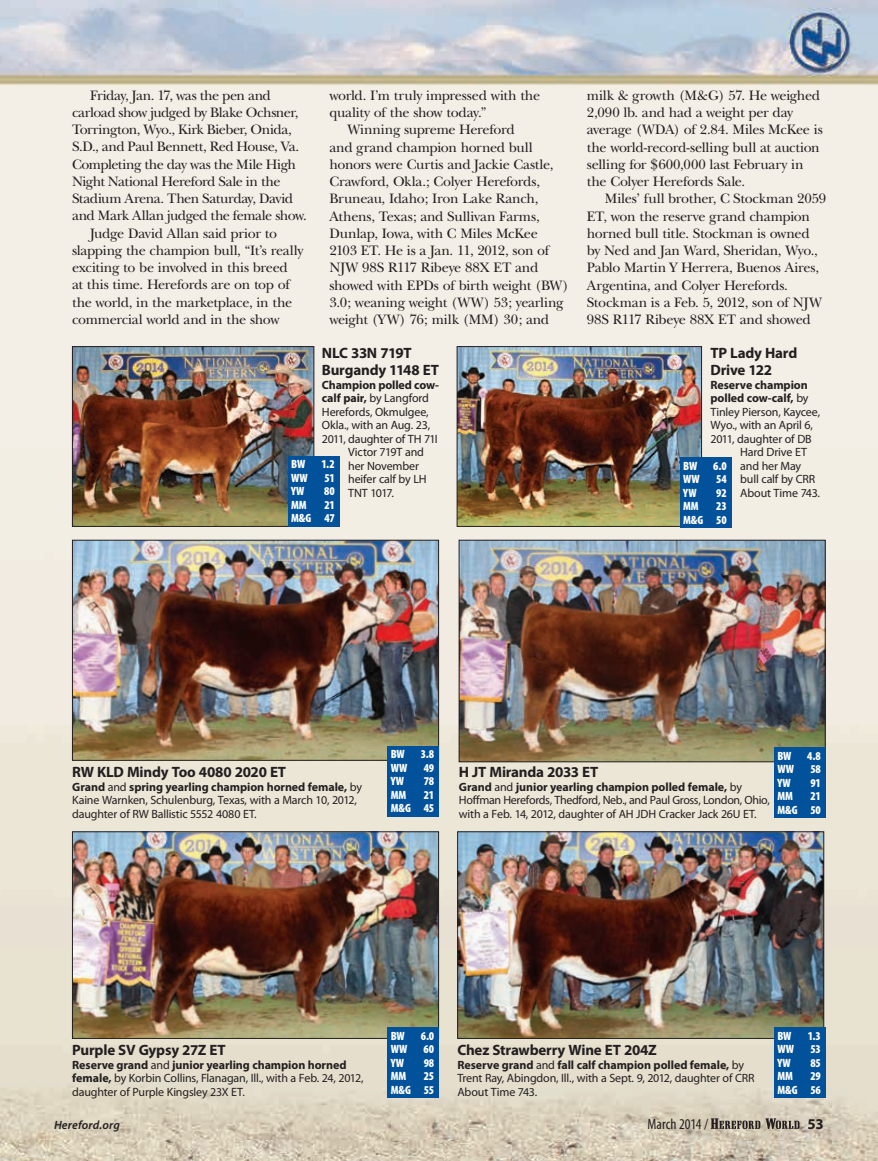
<style>
.page{position:relative;width:878px;height:1161px;background:#fff}
.page>*{position:absolute;margin:0;border:0;box-sizing:border-box;transform-origin:0 0}
.t1{font:700 15px/17.2px "Myriad Pro";letter-spacing:-.015em;color:#231f20}
.t2{font:condensed 15px "Myriad Pro";color:#231f20}
.t3{font:14.25px/17.2px "New Baskerville";letter-spacing:-.025em;color:#231f20}
.t4{font:14.25px "New Baskerville";letter-spacing:-.005em;color:#231f20}
.t5{font:12px/13.5px "Myriad Pro";letter-spacing:-.015em;color:#231f20}
.t6{font:900 condensed 12px/13.5px "Myriad Pro";letter-spacing:-.015em;color:#fff;text-align:right}
.t7{font:700 12px "Myriad Pro";letter-spacing:-.01em;color:#231f20}
.t8{font:italic 600 12px "Myriad Pro";letter-spacing:.015em;color:#231f20}
.s1{font-weight:700}
.s2{font-weight:400}
</style>
<div class="page">
<img style="left:0;top:0;width:878px;height:1161px">
<img style="left:74px;top:542px;width:363px;height:217px">
<div style="left:72px;top:540px;width:367px;height:221px;border:1px solid #231f20"></div>
<div style="left:388px;top:746px;width:51px;height:71px;background:#01519b"></div>
<img style="left:461px;top:542px;width:362px;height:218px">
<div style="left:459px;top:540px;width:366px;height:222px;border:1px solid #231f20"></div>
<div style="left:774px;top:748px;width:51px;height:70px;background:#01519b"></div>
<img style="left:74px;top:834px;width:363px;height:203px">
<div style="left:72px;top:832px;width:367px;height:207px;border:1px solid #231f20"></div>
<div style="left:388px;top:1028px;width:51px;height:70px;background:#01519b"></div>
<img style="left:459px;top:834px;width:362px;height:203px">
<div style="left:457px;top:832px;width:366px;height:207px;border:1px solid #231f20"></div>
<div style="left:774px;top:1028px;width:51px;height:70px;background:#01519b"></div>
<img style="left:74px;top:349px;width:238px;height:176px">
<div style="left:72px;top:347px;width:242px;height:180px;border:1px solid #231f20"></div>
<div style="left:288px;top:456px;width:51px;height:71px;background:#01519b"></div>
<img style="left:459px;top:349px;width:240px;height:176px">
<div style="left:457px;top:347px;width:244px;height:180px;border:1px solid #231f20"></div>
<div style="left:680px;top:458px;width:51px;height:70px;background:#01519b"></div>
<svg style="left:710px;top:1118px;width:89px;height:11px"></svg>
<p class="t3" style="left:90px;top:87px;width:182px">Friday, Jan. 17, was the pen and</p>
<p class="t3" style="left:72px;top:104px;width:228px">carload show judged by Blake Ochsner,</p>
<p class="t3" style="left:72px;top:121px;width:221px">Torrington, Wyo., Kirk Bieber, Onida,</p>
<p class="t3" style="left:72px;top:138px;width:228px">S.D., and Paul Bennett, Red House, Va.</p>
<p class="t3" style="left:72px;top:156px;width:225px">Completing the day was the Mile High</p>
<p class="t3" style="left:72px;top:173px;width:210px">Night National Hereford Sale in the</p>
<p class="t3" style="left:72px;top:190px;width:223px">Stadium Arena. Then Saturday, David</p>
<p class="t3" style="left:72px;top:207px;width:236px">and Mark Allan judged the female show.</p>
<p class="t3" style="left:90px;top:225px;width:188px">Judge David Allan said prior to</p>
<p class="t3" style="left:72px;top:242px;width:233px">slapping the champion bull, “It’s really</p>
<p class="t3" style="left:72px;top:259px;width:217px">exciting to be involved in this breed</p>
<p class="t3" style="left:72px;top:276px;width:219px">at this time. Herefords are on top of</p>
<p class="t3" style="left:72px;top:294px;width:222px">the world, in the marketplace, in the</p>
<p class="t3" style="left:72px;top:311px;width:209px">commercial world and in the show</p>
<p class="t3" style="left:329px;top:87px;width:212px">world. I’m truly impressed with the</p>
<p class="t3" style="left:329px;top:104px;width:158px">quality of the show today.”</p>
<p class="t3" style="left:347px;top:121px;width:169px">Winning supreme Hereford</p>
<p class="t3" style="left:329px;top:138px;width:205px">and grand champion horned bull</p>
<p class="t3" style="left:329px;top:156px;width:225px">honors were Curtis and Jackie Castle,</p>
<p class="t3" style="left:329px;top:173px;width:212px">Crawford, Okla.; Colyer Herefords,</p>
<p class="t3" style="left:329px;top:190px;width:210px">Bruneau, Idaho; Iron Lake Ranch,</p>
<p class="t4" style="left:329px;top:208px;width:212px">Athens, Texas; and Sullivan Farms,</p>
<p class="t3" style="left:329px;top:225px;width:210px">Dunlap, Iowa, with C Miles McKee</p>
<p class="t3" style="left:329px;top:242px;width:221px">2103 ET. He is a Jan. 11, 2012, son of</p>
<p class="t3" style="left:329px;top:259px;width:210px">NJW 98S R117 Ribeye 88X ET and</p>
<p class="t3" style="left:329px;top:276px;width:241px">showed with EPDs of birth weight (BW)</p>
<p class="t3" style="left:329px;top:294px;width:236px">3.0; weaning weight (WW) 53; yearling</p>
<p class="t3" style="left:329px;top:311px;width:221px">weight (YW) 76; milk (MM) 30; and</p>
<p class="t1" style="left:322px;top:345px;width:118px">NLC 33N 719T<br>Burgandy 1148 ET</p>
<p class="t7" style="left:322px;top:378px;width:119px">Champion polled cow-</p>
<p class="t5" style="left:322px;top:392px;width:109px"><span class="s1">calf pair,</span> by Langford</p>
<p class="t5" style="left:322px;top:405px;width:108px">Herefords, Okmulgee,</p>
<p class="t5" style="left:322px;top:419px;width:110px">Okla., with an Aug. 23,</p>
<p class="t5" style="left:322px;top:432px;width:117px">2011, daughter of TH 71I</p>
<p class="t5" style="left:348px;top:446px;width:77px">Victor 719T and</p>
<p class="t5" style="left:348px;top:459px;width:72px">her November</p>
<p class="t5" style="left:348px;top:473px;width:80px">heifer calf by LH</p>
<p class="t5" style="left:348px;top:486px;width:47px">TNT 1017.</p>
<p class="t6" style="left:291px;top:457px;width:16px">BW</p>
<p class="t6" style="left:321px;top:457px;width:15px">1.2</p>
<p class="t6" style="left:291px;top:471px;width:18px">WW</p>
<p class="t6" style="left:324px;top:471px;width:12px">51</p>
<p class="t6" style="left:291px;top:484px;width:15px">YW</p>
<p class="t6" style="left:324px;top:484px;width:12px">80</p>
<p class="t6" style="left:291px;top:498px;width:17px">MM</p>
<p class="t6" style="left:291px;top:498px;width:45px">21<br>M&amp;G 47</p>
<p class="t3" style="left:587px;top:87px;width:237px">milk &amp; growth (M&amp;G) 57. He weighed 2,090 lb. and had a weight per day average (WDA) of 2.84. Miles McKee is the world-record-selling bull at auction selling for $600,000 last February in the Colyer Herefords Sale.</p>
<p class="t3" style="left:587px;top:190px;width:241px;text-indent:18px">Miles’ full brother, C Stockman 2059<br>ET, won the reserve grand champion horned bull title. Stockman is owned by Ned and Jan Ward, Sheridan, Wyo., Pablo Martin Y Herrera, Buenos Aires, Argentina, and Colyer Herefords.<br>Stockman is a Feb. 5, 2012, son of NJW 98S R117 Ribeye 88X ET and showed</p>
<p class="t1" style="left:710px;top:344px;width:88px">TP Lady Hard<br>Drive 122</p>
<p class="t7" style="left:710px;top:378px;width:99px">Reserve champion</p>
<p class="t7" style="left:710px;top:391px;width:100px">polled cow-calf, <span class="s2">by</span></p>
<p class="t5" style="left:710px;top:405px;width:111px">Tinley Pierson, Kaycee,</p>
<p class="t5" style="left:710px;top:418px;width:104px">Wyo., with an April 6,</p>
<p class="t5" style="left:710px;top:432px;width:103px">2011, daughter of DB</p>
<p class="t5" style="left:740px;top:445px;width:68px">Hard Drive ET</p>
<p class="t5" style="left:740px;top:459px;width:62px">and her May</p>
<p class="t5" style="left:740px;top:472px;width:77px">bull calf by CRR</p>
<p class="t5" style="left:740px;top:486px;width:81px">About Time 743.</p>
<p class="t6" style="left:683px;top:459px;width:16px">BW</p>
<p class="t6" style="left:713px;top:459px;width:15px">6.0</p>
<p class="t6" style="left:683px;top:472px;width:18px">WW</p>
<p class="t6" style="left:716px;top:472px;width:12px">54</p>
<p class="t6" style="left:683px;top:486px;width:15px">YW</p>
<p class="t6" style="left:716px;top:486px;width:12px">92</p>
<p class="t6" style="left:683px;top:499px;width:17px">MM</p>
<p class="t6" style="left:683px;top:499px;width:45px">23<br>M&amp;G 50</p>
<p class="t1" style="left:72px;top:764px;width:215px">RW KLD Mindy Too 4080 2020 ET</p>
<p class="t5" style="left:72px;top:780px;width:291px"><span class="s1">Grand</span> and <span class="s1">spring yearling champion horned female,</span> by<br>Kaine Warnken, Schulenburg, Texas, with a March 10, 2012, daughter of RW Ballistic 5552 4080 ET.</p>
<p class="t6" style="left:391px;top:748px;width:16px">BW</p>
<p class="t6" style="left:421px;top:748px;width:15px">3.8</p>
<p class="t6" style="left:391px;top:761px;width:18px">WW</p>
<p class="t6" style="left:424px;top:761px;width:12px">49</p>
<p class="t6" style="left:391px;top:775px;width:15px">YW</p>
<p class="t6" style="left:424px;top:775px;width:12px">78</p>
<p class="t6" style="left:391px;top:788px;width:17px">MM</p>
<p class="t6" style="left:391px;top:788px;width:45px">21<br>M&amp;G 45</p>
<p class="t6" style="left:777px;top:749px;width:16px">BW</p>
<p class="t6" style="left:807px;top:749px;width:15px">4.8</p>
<p class="t6" style="left:777px;top:763px;width:18px">WW</p>
<p class="t6" style="left:810px;top:763px;width:12px">58</p>
<p class="t6" style="left:777px;top:776px;width:15px">YW</p>
<p class="t6" style="left:810px;top:776px;width:12px">91</p>
<p class="t6" style="left:777px;top:790px;width:17px">MM</p>
<p class="t1" style="left:459px;top:764px;width:141px">H JT Miranda 2033 ET</p>
<p class="t5" style="left:459px;top:780px;width:312px"><span class="s1">Grand</span> and <span class="s1">junior yearling champion polled female,</span> by<br>Hoffman Herefords, Thedford, Neb., and Paul Gross, London, Ohio, with a Feb. 14, 2012, daughter of AH JDH Cracker Jack 26U ET.</p>
<p class="t6" style="left:777px;top:790px;width:45px">21<br>M&amp;G 50</p>
<p class="t1" style="left:72px;top:1042px;width:155px">Purple SV Gypsy 27Z ET</p>
<p class="t5" style="left:72px;top:1058px;width:293px"><span class="s1">Reserve grand</span> and <span class="s1">junior yearling champion horned female,</span> by Korbin Collins, Flanagan, Ill., with a Feb. 24, 2012, daughter of Purple Kingsley 23X ET.</p>
<p class="t6" style="left:391px;top:1029px;width:16px">BW</p>
<p class="t6" style="left:421px;top:1029px;width:15px">6.0</p>
<p class="t6" style="left:391px;top:1042px;width:18px">WW</p>
<p class="t6" style="left:423px;top:1042px;width:12px">60</p>
<p class="t6" style="left:391px;top:1056px;width:15px">YW</p>
<p class="t6" style="left:423px;top:1056px;width:12px">98</p>
<p class="t6" style="left:391px;top:1069px;width:17px">MM</p>
<p class="t6" style="left:391px;top:1069px;width:45px">25<br>M&amp;G 55</p>
<p class="t1" style="left:457px;top:1042px;width:201px">Chez Strawberry Wine ET 204Z</p>
<p class="t5" style="left:457px;top:1058px;width:299px"><span class="s1">Reserve grand</span> and <span class="s1">fall calf champion polled female,</span> by<br>Trent Ray, Abingdon, Ill., with a Sept. 9, 2012, daughter of CRR<br>About Time 743.</p>
<p class="t6" style="left:777px;top:1029px;width:16px">BW</p>
<p class="t6" style="left:807px;top:1029px;width:15px">1.3</p>
<p class="t6" style="left:777px;top:1042px;width:18px">WW</p>
<p class="t6" style="left:810px;top:1042px;width:12px">53</p>
<p class="t6" style="left:777px;top:1056px;width:15px">YW</p>
<p class="t6" style="left:810px;top:1056px;width:12px">85</p>
<p class="t6" style="left:777px;top:1069px;width:17px">MM</p>
<p class="t6" style="left:777px;top:1069px;width:45px">29<br>M&amp;G 56</p>
<p class="t8" style="left:54px;top:1118px;width:67px">Hereford.org</p>
<p class="t2" style="left:647px;top:1116px;width:62px">March 2014 /</p>
<p class="t1" style="left:807px;top:1115px;width:18px">53</p>
</div>
